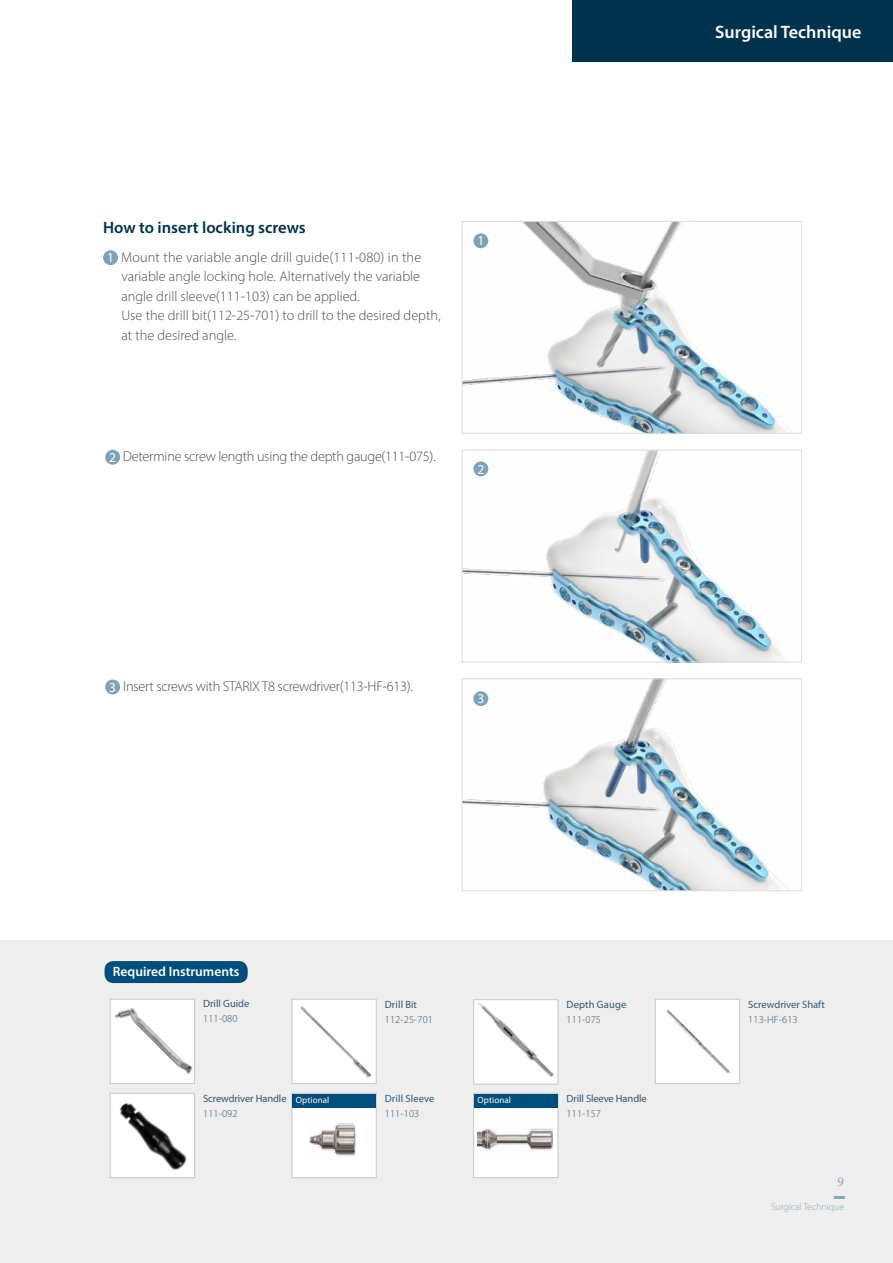
<style>
.page{position:relative;width:893px;height:1263px;background:#fff}
.page>*{position:absolute;margin:0;border:0;box-sizing:border-box;transform-origin:0 0}
.t1{font:600 18px "Myriad Hebrew";color:#fff}
.t2{font:600 16.5px "Myriad Hebrew";color:#00314d}
.t3{font:300 14.25px/19.5px "Myriad Hebrew";color:#4c4c4e}
.t4{font:300 14.25px "Myriad Hebrew";letter-spacing:-.02em;color:#4c4c4e}
.t5{font:600 13.5px "Myriad Pro";color:#fff}
.t6{font:13.5px "Myriad Hebrew";color:#fff}
.t7{font:13.5px "Minion Pro";color:#92b6c7}
.t8{font:10.5px "Myriad Pro";color:#2f5778}
.t9{font:300 10.5px "Myriad Pro";letter-spacing:.01em;color:#2f5778}
.t10{font:300 9.75px "Myriad Pro";color:#92b6c7}
.t11{font:9px "Myriad Pro";letter-spacing:.01em;color:#fff}
.s1{font-weight:400;font-size:13.5px;color:#fff}
</style>
<div class="page">
<div style="left:572px;top:0;width:321px;height:62px;background:#00314d"></div>
<div style="left:0;top:940px;width:893px;height:323px;background:#eee"></div>
<div style="left:103px;top:250px;width:15px;height:15px;background:#7ca3ba;border-radius:50%"></div>
<div style="left:105px;top:450px;width:15px;height:15px;background:#7ca3ba;border-radius:50%"></div>
<img style="left:464px;top:223px;width:328px;height:209px">
<div style="left:462px;top:221px;width:340px;height:213px;border:1px solid #dcddde"></div>
<div style="left:105px;top:679px;width:15px;height:15px;background:#7ca3ba;border-radius:50%"></div>
<img style="left:464px;top:680px;width:324px;height:209px">
<div style="left:462px;top:678px;width:340px;height:213px;border:1px solid #dcddde"></div>
<img style="left:464px;top:452px;width:321px;height:208px">
<div style="left:462px;top:450px;width:340px;height:212px;border:1px solid #dcddde"></div>
<div style="left:105px;top:961px;width:143px;height:22px;background:#004e7b;border-radius:9px"></div>
<div style="left:292px;top:999px;width:85px;height:85px;background:#fff;border:1px solid #c6c8ca"></div>
<img style="left:300px;top:1006px;width:72px;height:72px">
<div style="left:473px;top:999px;width:85px;height:85px;background:#fff;border:1px solid #c6c8ca"></div>
<img style="left:474px;top:999px;width:81px;height:81px">
<div style="left:110px;top:1093px;width:85px;height:85px;background:#fff;border:1px solid #c6c8ca"></div>
<img style="left:119px;top:1103px;width:68px;height:68px">
<div style="left:655px;top:999px;width:85px;height:85px;background:#fff;border:1px solid #c6c8ca"></div>
<img style="left:666px;top:1009px;width:65px;height:65px">
<img style="left:109px;top:998px;width:86px;height:86px">
<div style="left:473px;top:233px;width:15px;height:15px;background:#7ca3ba;border-radius:50%"></div>
<div style="left:473px;top:461px;width:15px;height:15px;background:#7ca3ba;border-radius:50%"></div>
<div style="left:473px;top:691px;width:15px;height:15px;background:#7ca3ba;border-radius:50%"></div>
<div style="left:292px;top:1093px;width:85px;height:85px;background:#fff;border:1px solid #c6c8ca"></div>
<div style="left:473px;top:1093px;width:85px;height:85px;background:#fff;border:1px solid #c6c8ca"></div>
<img style="left:309px;top:1123px;width:47px;height:33px">
<img style="left:477px;top:1123px;width:80px;height:33px">
<div style="left:292px;top:1094px;width:84px;height:13px;background:#004e7b"></div>
<div style="left:474px;top:1094px;width:84px;height:13px;background:#004e7b"></div>
<p class="t2" style="left:103px;top:219px;width:204px">How to insert locking screws</p>
<p class="t3" style="left:121px;top:248px;width:321px;text-indent:-14px"><span class="s1">1</span> Mount the variable angle drill guide(111-080) in the variable angle locking hole. Alternatively the variable angle drill sleeve(111-103) can be applied.<br>Use the drill bit(112-25-701) to drill to the desired depth, at the desired angle.</p>
<p class="t6" style="left:477px;top:234px;width:8px">1</p>
<p class="t4" style="left:109px;top:449px;width:328px"><span class="s1">2</span> Determine screw length using the depth gauge(111-075).</p>
<p class="t6" style="left:477px;top:462px;width:8px">2</p>
<p class="t4" style="left:109px;top:679px;width:306px"><span class="s1">3</span> Insert screws with STARIX T8 screwdriver(113-HF-613).</p>
<p class="t6" style="left:477px;top:691px;width:8px">3</p>
<p class="t1" style="left:715px;top:22px;width:148px">Surgical Technique</p>
<p class="t5" style="left:113px;top:963px;width:128px">Required Instruments</p>
<p class="t8" style="left:203px;top:997px;width:48px">Drill Guide</p>
<p class="t9" style="left:203px;top:1012px;width:36px">111-080</p>
<p class="t8" style="left:385px;top:998px;width:34px">Drill Bit</p>
<p class="t9" style="left:385px;top:1013px;width:50px">112-25-701</p>
<p class="t8" style="left:203px;top:1092px;width:85px">Screwdriver Handle</p>
<p class="t9" style="left:203px;top:1107px;width:36px">111-092</p>
<p class="t8" style="left:385px;top:1092px;width:51px">Drill Sleeve</p>
<p class="t9" style="left:385px;top:1107px;width:36px">111-103</p>
<p class="t11" style="left:296px;top:1095px;width:35px">Optional</p>
<p class="t11" style="left:478px;top:1095px;width:35px">Optional</p>
<p class="t8" style="left:567px;top:998px;width:61px">Depth Gauge</p>
<p class="t9" style="left:567px;top:1013px;width:36px">111-075</p>
<p class="t8" style="left:567px;top:1092px;width:82px">Drill Sleeve Handle</p>
<p class="t9" style="left:567px;top:1107px;width:36px">111-157</p>
<p class="t8" style="left:748px;top:998px;width:78px">Screwdriver Shaft</p>
<p class="t9" style="left:748px;top:1013px;width:51px">113-HF-613</p>
<p class="t7" style="left:838px;top:1172px;width:8px">9</p>
<p class="t10" style="left:771px;top:1201px;width:74px">Surgical Technique</p>
</div>
